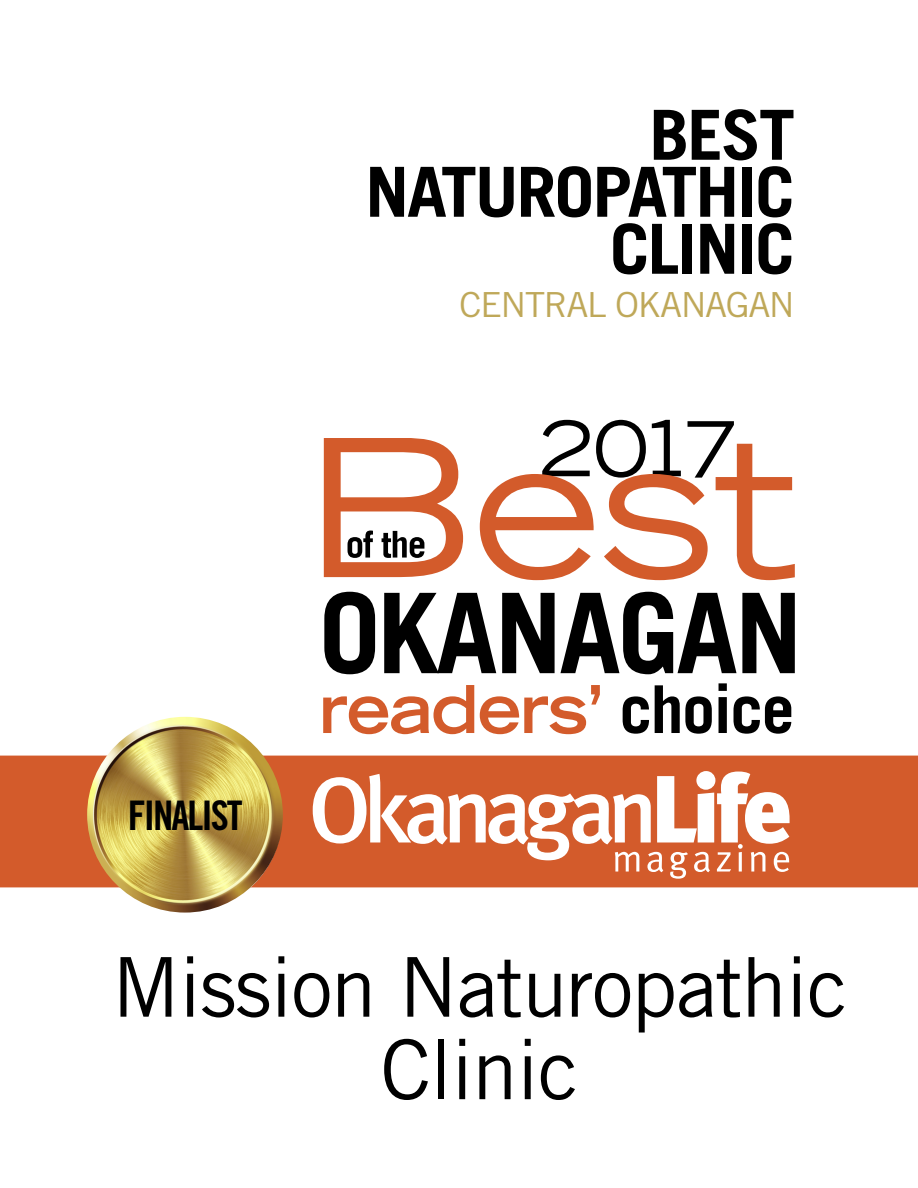
<style>
.page{position:relative;width:918px;height:1188px;background:#fff}
.page>*{position:absolute;margin:0;border:0;box-sizing:border-box;transform-origin:0 0}
.t1{font:82.5px/82.5px "Trade Gothic LT Std";letter-spacing:-.02em;color:#000;text-align:center}
.t2{font:expanded 75.75px "Trade Gothic LT Std";color:#000}
.t3{font:700 69.15px/57px "Trade Gothic LT Std";letter-spacing:-.03em;color:#000;text-align:right;scale:1.04 1}
.t4{font:40.8px "Trade Gothic Bold Cond Twenty";letter-spacing:-.05em;color:#000}
.t5{font:34.5px "Trade Gothic LT Std";letter-spacing:-.04em;color:#bfa859;scale:1.04 1}
</style>
<div class="page">
<div style="left:0;top:756px;width:918px;height:131px;background:#d35b2b"></div>
<svg style="left:91px;top:722px;width:190px;height:186px"></svg>
<svg style="left:324px;top:438px;width:471px;height:142px"></svg>
<svg style="left:313px;top:771px;width:477px;height:108px"></svg>
<svg style="left:348px;top:531px;width:25px;height:27px"></svg>
<svg style="left:382px;top:531px;width:42px;height:27px"></svg>
<svg style="left:324px;top:592px;width:51px;height:82px"></svg>
<svg style="left:384px;top:593px;width:112px;height:80px"></svg>
<svg style="left:502px;top:592px;width:293px;height:82px"></svg>
<svg style="left:323px;top:685px;width:151px;height:49px"></svg>
<svg style="left:480px;top:685px;width:120px;height:49px"></svg>
<svg style="left:623px;top:696px;width:26px;height:38px"></svg>
<svg style="left:655px;top:685px;width:57px;height:49px"></svg>
<svg style="left:719px;top:683px;width:8px;height:50px"></svg>
<svg style="left:734px;top:696px;width:57px;height:38px"></svg>
<img style="left:87px;top:717px;width:196px;height:196px;border-radius:98px">
<p class="t3" style="left:365px;top:106px;width:415px">BEST<br>NATUROPATHIC<br>CLINIC</p>
<p class="t5" style="left:460px;top:284px;width:324px">CENTRAL OKANAGAN</p>
<p class="t4" style="left:128px;top:790px;width:116px">FINALIST</p>
<p class="t2" style="left:539px;top:399px;width:200px">2017</p>
<p class="t1" style="left:112px;top:945px;width:738px">Mission Naturopathic<br>Clinic</p>
</div>
